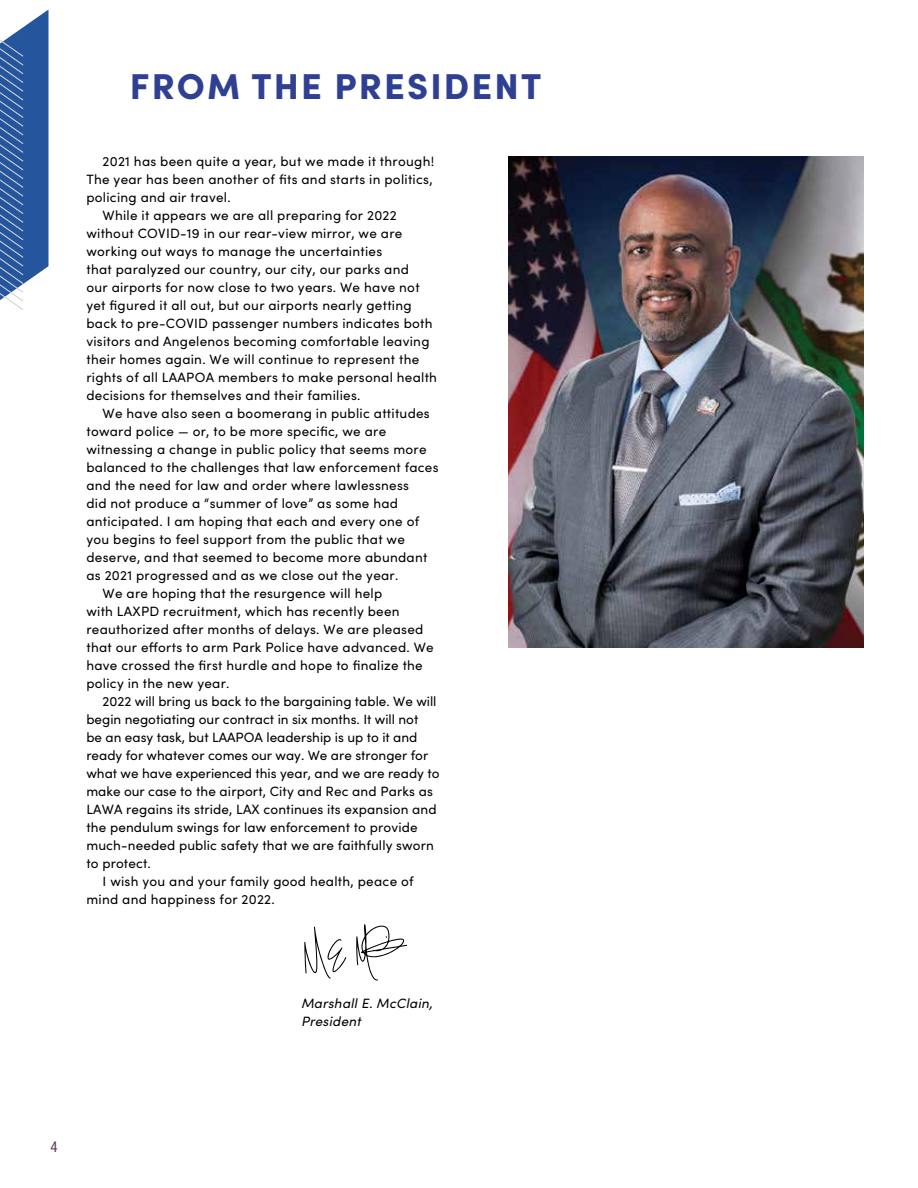
<style>
.page{position:relative;width:918px;height:1188px;background:#fff}
.page>*{position:absolute;margin:0;border:0;box-sizing:border-box;transform-origin:0 0}
.t1{font:900 36px "Sofia Pro";letter-spacing:.06em;color:#2f4092}
.t2{font:condensed 15px "Helvetica Neue LT Std";color:#5e3d61}
.t3{font:13.5px "Sofia Pro";letter-spacing:.02em;color:#000}
.t4{font:13.5px "Sofia Pro";color:#000}
.t5{font:italic 13.5px/18px "Sofia Pro";letter-spacing:.02em;color:#000}
</style>
<div class="page">
<svg style="left:0;top:9px;width:49px;height:301px;background:#5076af"></svg>
<svg style="left:304px;top:927px;width:42px;height:52px"></svg>
<svg style="left:356px;top:924px;width:51px;height:57px"></svg>
<img style="left:508px;top:156px;width:356px;height:492px">
<h1 class="t1" style="left:130px;top:58px;width:413px">FROM THE PRESIDENT</h1>
<p class="t3" style="left:103px;top:151px;width:333px">2021 has been quite a year, but we made it through!</p>
<p class="t3" style="left:86px;top:169px;width:348px">The year has been another of fits and starts in politics,</p>
<p class="t3" style="left:86px;top:187px;width:146px">policing and air travel.</p>
<p class="t3" style="left:103px;top:205px;width:296px">While it appears we are all preparing for 2022</p>
<p class="t3" style="left:86px;top:223px;width:318px">without COVID-19 in our rear-view mirror, we are</p>
<p class="t3" style="left:86px;top:241px;width:297px">working out ways to manage the uncertainties</p>
<p class="t3" style="left:86px;top:259px;width:324px">that paralyzed our country, our city, our parks and</p>
<p class="t3" style="left:86px;top:277px;width:335px">our airports for now close to two years. We have not</p>
<p class="t3" style="left:86px;top:295px;width:327px">yet figured it all out, but our airports nearly getting</p>
<p class="t3" style="left:86px;top:313px;width:348px">back to pre-COVID passenger numbers indicates both</p>
<p class="t3" style="left:86px;top:331px;width:345px">visitors and Angelenos becoming comfortable leaving</p>
<p class="t3" style="left:86px;top:349px;width:334px">their homes again. We will continue to represent the</p>
<p class="t3" style="left:86px;top:367px;width:352px">rights of all LAAPOA members to make personal health</p>
<p class="t3" style="left:86px;top:385px;width:276px">decisions for themselves and their families.</p>
<p class="t3" style="left:103px;top:403px;width:329px">We have also seen a boomerang in public attitudes</p>
<p class="t3" style="left:86px;top:421px;width:301px">toward police — or, to be more specific, we are</p>
<p class="t3" style="left:86px;top:439px;width:342px">witnessing a change in public policy that seems more</p>
<p class="t3" style="left:86px;top:457px;width:354px">balanced to the challenges that law enforcement faces</p>
<p class="t3" style="left:86px;top:475px;width:324px">and the need for law and order where lawlessness</p>
<p class="t3" style="left:86px;top:493px;width:313px">did not produce a “summer of love” as some had</p>
<p class="t3" style="left:86px;top:511px;width:334px">anticipated. I am hoping that each and every one of</p>
<p class="t3" style="left:86px;top:529px;width:320px">you begins to feel support from the public that we</p>
<p class="t3" style="left:86px;top:547px;width:342px">deserve, and that seemed to become more abundant</p>
<p class="t3" style="left:86px;top:565px;width:314px">as 2021 progressed and as we close out the year.</p>
<p class="t3" style="left:103px;top:583px;width:281px">We are hoping that the resurgence will help</p>
<p class="t3" style="left:86px;top:601px;width:315px">with LAXPD recruitment, which has recently been</p>
<p class="t3" style="left:86px;top:619px;width:339px">reauthorized after months of delays. We are pleased</p>
<p class="t3" style="left:86px;top:637px;width:349px">that our efforts to arm Park Police have advanced. We</p>
<p class="t3" style="left:86px;top:655px;width:338px">have crossed the first hurdle and hope to finalize the</p>
<p class="t3" style="left:86px;top:673px;width:145px">policy in the new year.</p>
<p class="t4" style="left:103px;top:691px;width:335px">2022 will bring us back to the bargaining table. We will</p>
<p class="t4" style="left:86px;top:709px;width:333px">begin negotiating our contract in six months. It will not</p>
<p class="t4" style="left:86px;top:727px;width:333px">be an easy task, but LAAPOA leadership is up to it and</p>
<p class="t4" style="left:86px;top:745px;width:343px">ready for whatever comes our way. We are stronger for</p>
<p class="t4" style="left:86px;top:763px;width:355px">what we have experienced this year, and we are ready to</p>
<p class="t3" style="left:86px;top:781px;width:348px">make our case to the airport, City and Rec and Parks as</p>
<p class="t3" style="left:86px;top:799px;width:352px">LAWA regains its stride, LAX continues its expansion and</p>
<p class="t3" style="left:86px;top:817px;width:333px">the pendulum swings for law enforcement to provide</p>
<p class="t3" style="left:86px;top:835px;width:349px">much-needed public safety that we are faithfully sworn</p>
<p class="t3" style="left:86px;top:853px;width:66px">to protect.</p>
<p class="t3" style="left:103px;top:871px;width:313px">I wish you and your family good health, peace of</p>
<p class="t3" style="left:86px;top:889px;width:190px">mind and happiness for 2022.</p>
<p class="t5" style="left:302px;top:993px;width:133px">Marshall E. McClain,<br>President</p>
<p class="t2" style="left:50px;top:1138px;width:9px">4</p>
</div>
